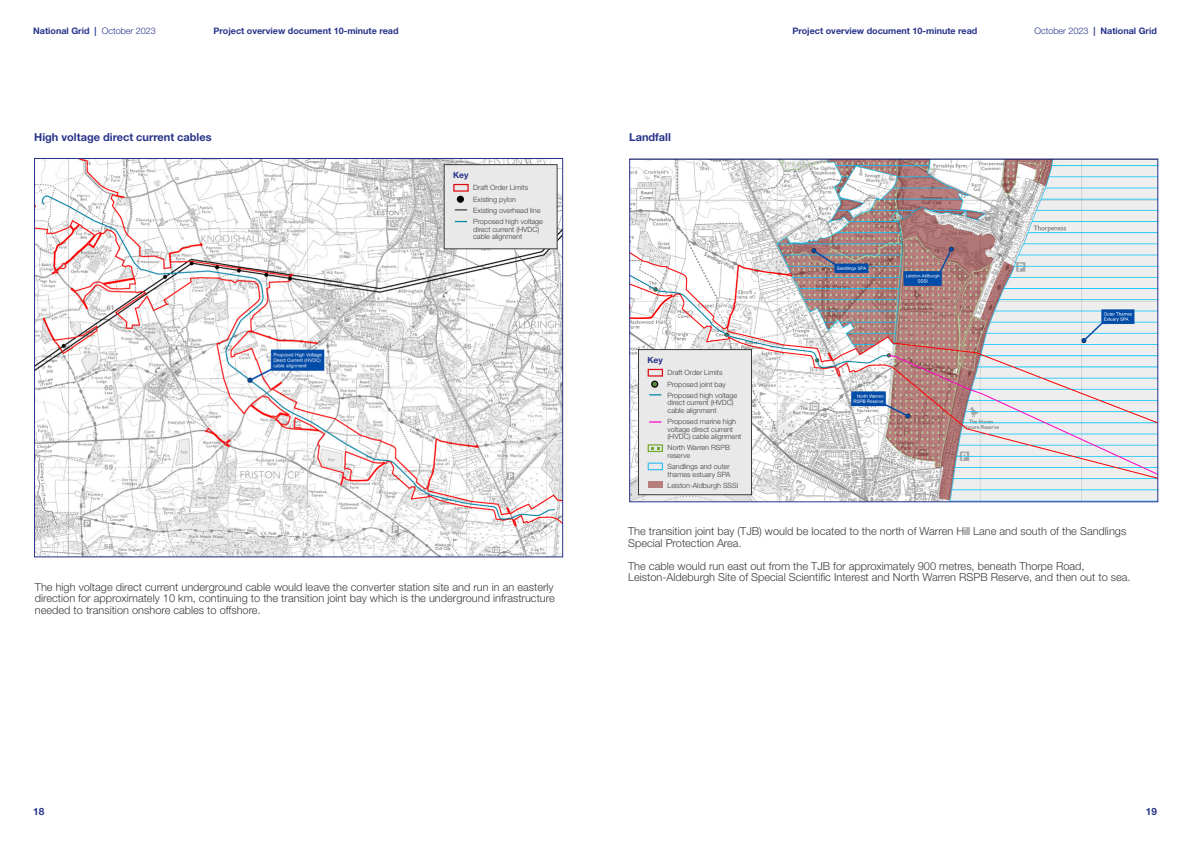
<style>
.page{position:relative;width:1191px;height:842px;background:#fff}
.page>*{position:absolute;margin:0;border:0;box-sizing:border-box;transform-origin:0 0}
.t1{font:300 11px/11.5px "Helvetica Neue LT Std";color:#3c3c3b}
.t2{font:700 11px "Helvetica Neue LT Std";color:#28348b}
.t3{font:700 10px "Helvetica Neue LT Std";color:#28348b}
.t4{font:700 9px "Helvetica Neue LT Std";color:#28348b}
.t5{font:700 8.5px "Helvetica Neue LT Std";letter-spacing:-.01em;color:#28348b}
.t6{font:300 7.2px/7.6px "Helvetica Neue LT Std";color:#3c3c3b}
.s1{font-weight:300}
</style>
<div class="page">
<img style="left:631px;top:160px;width:525px;height:340px">
<div style="left:638px;top:349px;width:114px;height:146px;background:#e9e9e9;border:1px solid #3c3c3b"></div>
<div style="left:647px;top:369px;width:16px;height:8px;border:1px solid #e30613"></div>
<div style="left:647px;top:444px;width:16px;height:8px;border:1px solid #72a92d"></div>
<div style="left:647px;top:462px;width:16px;height:8px;border:1px solid #3abff0"></div>
<div style="left:648px;top:482px;width:14px;height:6px;background:#b77e7e"></div>
<svg style="left:649px;top:421px;width:12px;height:2px"></svg>
<svg style="left:649px;top:394px;width:12px;height:1px"></svg>
<div style="left:651px;top:381px;width:7px;height:7px;border:1px solid #000;border-radius:50%"></div>
<img style="left:36px;top:160px;width:525px;height:395px">
<div style="left:444px;top:164px;width:113px;height:85px;background:#e9e9e9;border:1px solid #3c3c3b"></div>
<div style="left:453px;top:184px;width:16px;height:8px;border:1px solid #e30613"></div>
<svg style="left:455px;top:221px;width:12px;height:1px"></svg>
<svg style="left:455px;top:209px;width:12px;height:1px"></svg>
<svg style="left:457px;top:196px;width:6px;height:6px"></svg>
<div style="left:457px;top:196px;width:7px;height:7px;border:1px solid #000;border-radius:50%"></div>
<p class="t4" style="left:33px;top:25px;width:124px">National Grid | <span class="s1">October 2023</span></p>
<p class="t4" style="left:792px;top:25px;width:186px">Project overview document 10-minute read</p>
<p class="t4" style="left:1034px;top:25px;width:124px"><span class="s1">October 2023</span> | National Grid</p>
<p class="t4" style="left:214px;top:25px;width:186px">Project overview document 10-minute read</p>
<p class="t2" style="left:34px;top:130px;width:179px">High voltage direct current cables</p>
<p class="t5" style="left:453px;top:170px;width:17px">Key</p>
<p class="t6" style="left:473px;top:182px;width:71px;line-height:11.2px">Draft Order Limits<br>Existing pylon<br>Existing overhead line<br>Proposed high voltage</p>
<p class="t6" style="left:473px;top:225px;width:68px">direct current (HVDC) cable alignment</p>
<p class="t1" style="left:35px;top:581px;width:521px;text-align:justify">The high voltage direct current underground cable would leave the converter station site and run in an easterly direction for approximately 10 km, continuing to the transition joint bay which is the underground infrastructure needed to transition onshore cables to offshore.</p>
<p class="t2" style="left:629px;top:130px;width:43px">Landfall</p>
<p class="t5" style="left:647px;top:355px;width:17px">Key</p>
<p class="t6" style="left:667px;top:367px;width:71px;line-height:11.2px">Draft Order Limits<br>Proposed joint bay<br>Proposed high voltage</p>
<p class="t6" style="left:667px;top:399px;width:68px">direct current (HVDC) cable alignment</p>
<p class="t6" style="left:667px;top:417px;width:75px">Proposed marine high voltage direct current (HVDC) cable alignment</p>
<p class="t6" style="left:667px;top:444px;width:64px">North Warren RSPB reserve</p>
<p class="t6" style="left:667px;top:463px;width:64px">Sandlings and outer thames estuary SPA</p>
<p class="t6" style="left:667px;top:481px;width:72px">Leiston-Aldburgh SSSI</p>
<p class="t1" style="left:628px;top:525px;width:499px">The transition joint bay (TJB) would be located to the north of Warren Hill Lane and south of the Sandlings<br>Special Protection Area.</p>
<p class="t1" style="left:628px;top:560px;width:504px">The cable would run east out from the TJB for approximately 900 metres, beneath Thorpe Road,<br>Leiston-Aldeburgh Site of Special Scientific Interest and North Warren RSPB Reserve, and then out to sea.</p>
<p class="t3" style="left:33px;top:805px;width:13px">18</p>
<p class="t3" style="left:1145px;top:805px;width:13px">19</p>
</div>
